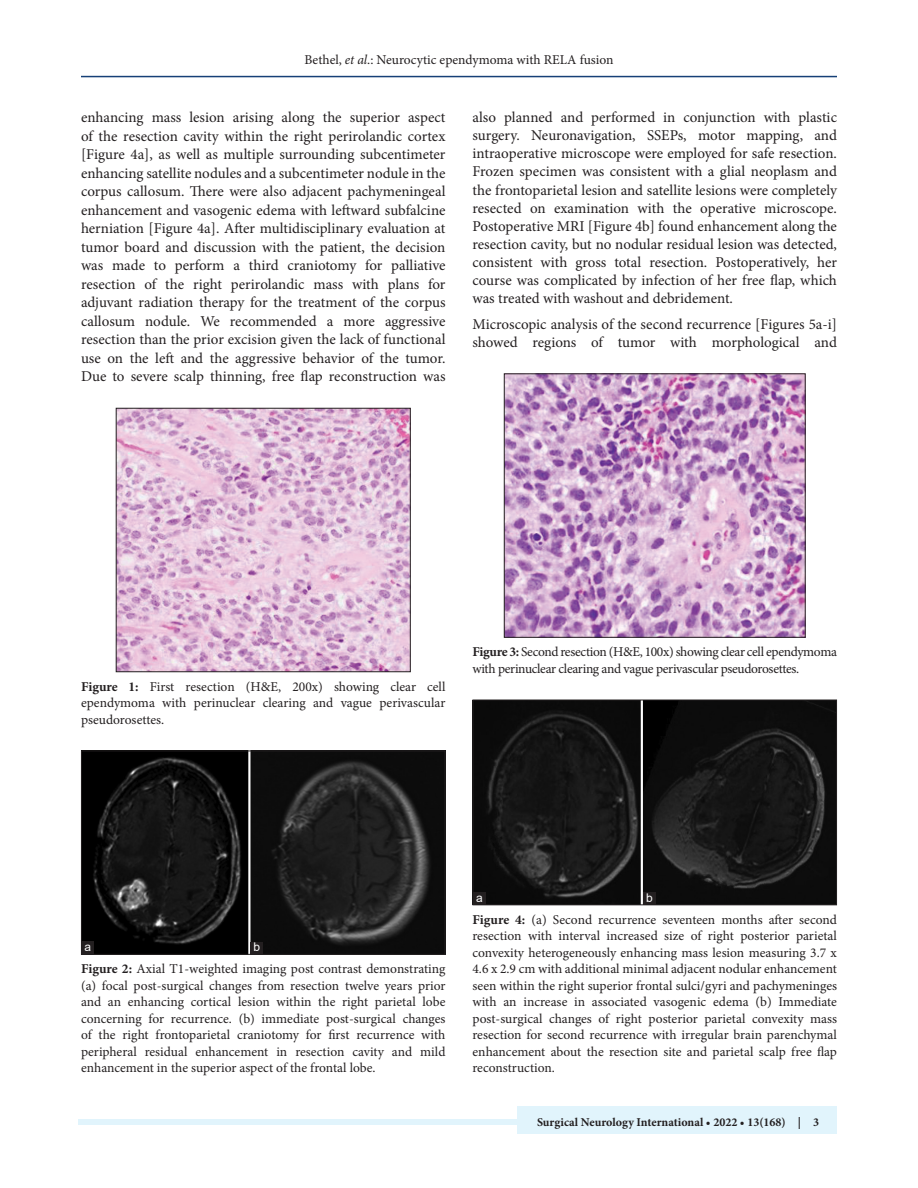
<style>
.page{position:relative;width:918px;height:1188px;background:#fff}
.page>*{position:absolute;margin:0;border:0;box-sizing:border-box;transform-origin:0 0}
.TX{font:15px/18.5px "Minion Pro";color:#231f20;text-align:justify}
.FGC{font:13.5px/16.5px "Minion Pro";letter-spacing:-.005em;color:#231f20;text-align:justify}
.FGC-2{font:13.5px/16.5px "Minion Pro";letter-spacing:-.025em;color:#231f20}
.JF{font:700 12px "Minion Pro";color:#231f20}
.LABEL{font:12px "Arial";color:#fff}
.s1{font-style:italic}
.s2{font-weight:700}
</style>
<div class="page">
<hr style="left:81px;top:76px;width:756px;height:1px;background:#164077">
<div style="left:78px;top:1119px;width:756px;height:6px;background:#e1f4fc"></div>
<div style="left:518px;top:1106px;width:319px;height:28px;background:#e1f4fc"></div>
<img style="left:83px;top:753px;width:360px;height:200px">
<div style="left:81px;top:751px;width:364px;height:204px;border:1px solid #231f20"></div>
<div style="left:81px;top:942px;width:13px;height:12px;background:#231f20"></div>
<div style="left:250px;top:942px;width:13px;height:12px;background:#231f20"></div>
<img style="left:475px;top:702px;width:360px;height:201px">
<div style="left:473px;top:700px;width:364px;height:205px;border:1px solid #231f20"></div>
<div style="left:473px;top:892px;width:13px;height:13px;background:#231f20"></div>
<div style="left:643px;top:892px;width:13px;height:13px;background:#231f20"></div>
<img style="left:506px;top:376px;width:297px;height:260px">
<div style="left:504px;top:374px;width:301px;height:264px;border:1px solid #231f20"></div>
<img style="left:118px;top:410px;width:290px;height:260px">
<div style="left:116px;top:408px;width:294px;height:264px;border:1px solid #231f20"></div>
<p class="FGC" style="left:304px;top:51px;width:311px">Bethel, <span class="s1">et al</span>.: Neurocytic ependymoma with RELA fusion</p>
<p class="TX" style="left:81px;top:108px;width:366px">enhancing mass lesion arising along the superior aspect of the resection cavity within the right perirolandic cortex [Figure 4a], as well as multiple surrounding subcentimeter enhancing satellite nodules and a subcentimeter nodule in the corpus callosum. There were also adjacent pachymeningeal enhancement and vasogenic edema with leftward subfalcine herniation [Figure 4a]. After multidisciplinary evaluation at tumor board and discussion with the patient, the decision was made to perform a third craniotomy for palliative resection of the right perirolandic mass with plans for adjuvant radiation therapy for the treatment of the corpus callosum nodule. We recommended a more aggressive resection than the prior excision given the lack of functional use on the left and the aggressive behavior of the tumor.<br>Due to severe scalp thinning, free flap reconstruction was</p>
<p class="TX" style="left:472px;top:109px;width:366px;line-height:18px">also planned and performed in conjunction with plastic surgery. Neuronavigation, SSEPs, motor mapping, and intraoperative microscope were employed for safe resection.<br>Frozen specimen was consistent with a glial neoplasm and the frontoparietal lesion and satellite lesions were completely resected on examination with the operative microscope.<br>Postoperative MRI [Figure 4b] found enhancement along the resection cavity, but no nodular residual lesion was detected, consistent with gross total resection. Postoperatively, her course was complicated by infection of her free flap, which was treated with washout and debridement.</p>
<p class="TX" style="left:472px;top:315px;width:366px;line-height:18px">Microscopic analysis of the second recurrence [Figures 5a-i] showed regions of tumor with morphological and</p>
<p class="FGC" style="left:81px;top:678px;width:366px"><span class="s2">Figure 1:</span> First resection (H&amp;E, 200x) showing clear cell ependymoma with perinuclear clearing and vague perivascular pseudorosettes.</p>
<p class="FGC-2" style="left:472px;top:644px;width:366px"><span class="s2">Figure 3:</span> Second resection (H&amp;E, 100x) showing clear cell ependymoma with perinuclear clearing and vague perivascular pseudorosettes.</p>
<p class="LABEL" style="left:84px;top:939px;width:8px">a</p>
<p class="LABEL" style="left:254px;top:939px;width:8px">b</p>
<p class="FGC" style="left:81px;top:961px;width:366px"><span class="s2">Figure 2:</span> Axial T1-weighted imaging post contrast demonstrating (a) focal post-surgical changes from resection twelve years prior and an enhancing cortical lesion within the right parietal lobe concerning for recurrence. (b) immediate post-surgical changes of the right frontoparietal craniotomy for first recurrence with peripheral residual enhancement in resection cavity and mild enhancement in the superior aspect of the frontal lobe.</p>
<p class="LABEL" style="left:476px;top:889px;width:8px">a</p>
<p class="LABEL" style="left:646px;top:889px;width:8px">b</p>
<p class="FGC" style="left:472px;top:911px;width:366px"><span class="s2">Figure 4:</span> (a) Second recurrence seventeen months after second resection with interval increased size of right posterior parietal convexity heterogeneously enhancing mass lesion measuring 3.7 x 4.6 x 2.9 cm with additional minimal adjacent nodular enhancement seen within the right superior frontal sulci/gyri and pachymeninges with an increase in associated vasogenic edema (b) Immediate post-surgical changes of right posterior parietal convexity mass resection for second recurrence with irregular brain parenchymal enhancement about the resection site and parietal scalp free flap reconstruction.</p>
<p class="JF" style="left:537px;top:1113px;width:284px">Surgical Neurology International • 2022 • 13(168) | 3</p>
</div>
